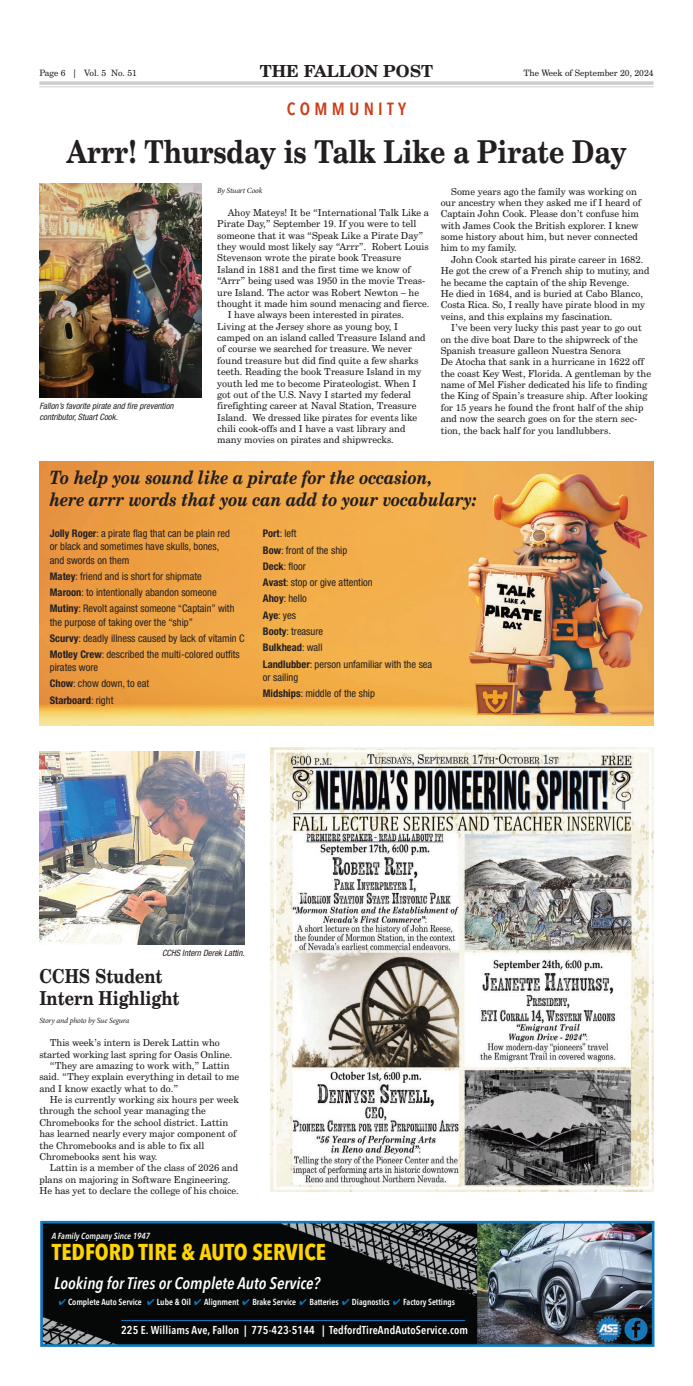
<style>
.page{position:relative;width:693px;height:1386px;background:#fff}
.page>*{position:absolute;margin:0;border:0;box-sizing:border-box;transform-origin:0 0}
.t1{font:700 31.5px "Century Schoolbook BT";color:#231f20;scale:.85 1}
.t2{font:700 22.75px "Avenir Next Condensed";color:#fed304}
.t3{font:700 19.25px/21.9px "Century Schoolbook BT";color:#231f20;scale:.85 1}
.t4{font:italic 700 18.38px/21.9px "Century Schoolbook BT";color:#231f20;scale:.85 1}
.t5{font:600 17.5px "Avenir Next Condensed";letter-spacing:.25em;color:#cc3d1b}
.t6{font:italic 600 16.62px "Avenir Next Condensed";color:#fff}
.t7{font:700 16.62px "Century Schoolbook BT";color:#231f20}
.t8{font:600 11.38px "Avenir Next Condensed";letter-spacing:.01em;color:#fff}
.t9{font:condensed 10.5px/16.3px "Helvetica Neue";color:#231f20}
.t10{font:9.62px/11.4px "Century Schoolbook BT";color:#231f20}
.t11{font:600 8.75px "Avenir Next Condensed";color:#fff}
.t12{font:italic condensed 8.75px/10.5px "Helvetica Neue";color:#231f20}
.t13{font:8.75px "Century Schoolbook BT";color:#231f20}
.t14{font:italic 600 8.75px "Avenir Next Condensed";color:#fff}
.t15{font:italic 7.88px "Minion Pro";letter-spacing:-.025em;color:#231f20}
.s1{font-weight:700}
.s2{color:#107ac0}
</style>
<div class="page">
<hr style="left:39px;top:81px;width:615px;height:4px;background:#d4d5d7">
<hr style="left:39px;top:86px;width:615px;height:1px;background:#cdced0">
<img style="left:44px;top:1225px;width:606px;height:118px">
<div style="left:40px;top:1221px;width:614px;height:126px;border:3px solid #107ac0"></div>
<hr style="left:121px;top:1320px;width:344px;height:1px;background:#107ac0">
<img style="left:270px;top:748px;width:383px;height:443px">
<img style="left:39px;top:751px;width:206px;height:194px">
<img style="left:40px;top:183px;width:161px;height:215px">
<img style="left:39px;top:462px;width:615px;height:263px">
<p class="t13" style="left:39px;top:70px;width:99px">Page 6 | Vol. 5 No. 51</p>
<h3 class="t7" style="left:260px;top:65px;width:175px">THE FALLON POST</h3>
<p class="t13" style="left:523px;top:70px;width:132px">The Week of September 20, 2024</p>
<h3 class="t5" style="left:287px;top:94px;width:121px">COMMUNITY</h3>
<h1 class="t1" style="left:67px;top:140px;width:660px">Arrr! Thursday is Talk Like a Pirate Day</h1>
<p class="t15" style="left:217px;top:188px;width:47px">By Stuart Cook</p>
<p class="t10" style="left:228px;top:208px;width:203px">Ahoy Mateys! It be “International Talk Like a</p>
<p class="t10" style="left:217px;top:219px;width:201px">Pirate Day,” September 19. If you were to tell</p>
<p class="t10" style="left:217px;top:230px;width:207px">someone that it was “Speak Like a Pirate Day”</p>
<p class="t10" style="left:217px;top:242px;width:213px">they would most likely say “Arrr”. Robert Louis</p>
<p class="t10" style="left:217px;top:253px;width:186px">Stevenson wrote the pirate book Treasure</p>
<p class="t10" style="left:217px;top:265px;width:195px">Island in 1881 and the first time we know of</p>
<p class="t10" style="left:217px;top:276px;width:210px">“Arrr” being used was 1950 in the movie Treas-</p>
<p class="t10" style="left:217px;top:287px;width:203px">ure Island. The actor was Robert Newton – he</p>
<p class="t10" style="left:217px;top:299px;width:214px">thought it made him sound menacing and fierce.</p>
<p class="t10" style="left:228px;top:310px;width:178px">I have always been interested in pirates.</p>
<p class="t10" style="left:217px;top:322px;width:182px">Living at the Jersey shore as young boy, I</p>
<p class="t10" style="left:217px;top:333px;width:210px">camped on an island called Treasure Island and</p>
<p class="t10" style="left:217px;top:344px;width:196px">of course we searched for treasure. We never</p>
<p class="t10" style="left:217px;top:356px;width:203px">found treasure but did find quite a few sharks</p>
<p class="t10" style="left:217px;top:367px;width:206px">teeth. Reading the book Treasure Island in my</p>
<p class="t10" style="left:217px;top:378px;width:201px">youth led me to become Pirateologist. When I</p>
<p class="t10" style="left:217px;top:390px;width:195px">got out of the U.S. Navy I started my federal</p>
<p class="t10" style="left:217px;top:401px;width:201px">firefighting career at Naval Station, Treasure</p>
<p class="t10" style="left:217px;top:413px;width:202px">Island. We dressed like pirates for events like</p>
<p class="t10" style="left:217px;top:424px;width:190px">chili cook-offs and I have a vast library and</p>
<p class="t10" style="left:217px;top:435px;width:178px">many movies on pirates and shipwrecks.</p>
<p class="t10" style="left:441px;top:186px;width:202px;text-indent:11px">Some years ago the family was working on our ancestry when they asked me if I heard of Captain John Cook. Please don’t confuse him with James Cook the British explorer. I knew some history about him, but never connected him to my family.</p>
<p class="t10" style="left:441px;top:255px;width:210px;text-indent:11px">John Cook started his pirate career in 1682.<br>He got the crew of a French ship to mutiny, and he became the captain of the ship Revenge.<br>He died in 1684, and is buried at Cabo Blanco, Costa Rica. So, I really have pirate blood in my veins, and this explains my fascination.</p>
<p class="t10" style="left:441px;top:323px;width:212px;text-indent:11px">I’ve been very lucky this past year to go out on the dive boat Dare to the shipwreck of the Spanish treasure galleon Nuestra Senora<br>De Atocha that sank in a hurricane in 1622 off the coast Key West, Florida. A gentleman by the name of Mel Fisher dedicated his life to finding the King of Spain’s treasure ship. After looking for 15 years he found the front half of the ship and now the search goes on for the stern sec&shy;tion, the back half for you landlubbers.</p>
<p class="t12" style="left:40px;top:402px;width:136px">Fallon’s favorite pirate and fire prevention contributor, Stuart Cook.</p>
<h3 class="t4" style="left:50px;top:469px;width:504px">To help you sound like a pirate for the occasion,<br>here arrr words that you can add to your vocabulary:</h3>
<p class="t9" style="left:50px;top:528px;width:182px;line-height:13.1px"><span class="s1">Jolly Roger</span>: a pirate flag that can be plain red or black and sometimes have skulls, bones, and swords on them</p>
<p class="t9" style="left:50px;top:569px;width:186px"><span class="s1">Matey</span>: friend and is short for shipmate<br><span class="s1">Maroon</span>: to intentionally abandon someone<br><span class="s1">Mutiny</span>: Revolt against someone “Captain” with</p>
<p class="t9" style="left:50px;top:615px;width:196px">the purpose of taking over the “ship”<br><span class="s1">Scurvy</span>: deadly illness caused by lack of vitamin C<br><span class="s1">Motley Crew</span>: described the multi-colored outfits</p>
<p class="t9" style="left:50px;top:660px;width:101px">pirates wore<br><span class="s1">Chow</span>: chow down, to eat<br><span class="s1">Starboard</span>: right</p>
<p class="t9" style="left:263px;top:526px;width:171px"><span class="s1">Port</span>: left<br><span class="s1">Bow</span>: front of the ship<br><span class="s1">Deck</span>: floor<br><span class="s1">Avast</span>: stop or give attention<br><span class="s1">Ahoy</span>: hello<br><span class="s1">Aye</span>: yes<br><span class="s1">Booty</span>: treasure<br><span class="s1">Bulkhead</span>: wall<br><span class="s1">Landlubber</span>: person unfamiliar with the sea</p>
<p class="t9" style="left:263px;top:670px;width:114px">or sailing<br><span class="s1">Midships</span>: middle of the ship</p>
<p class="t12" style="left:162px;top:948px;width:84px">CCHS Intern Derek Lattin.</p>
<h3 class="t3" style="left:39px;top:967px;width:167px">CCHS Student<br>Intern Highlight</h3>
<p class="t15" style="left:39px;top:1018px;width:91px">Story and photo by Sue Segura</p>
<p class="t10" style="left:50px;top:1038px;width:171px">This week’s intern is Derek Lattin who</p>
<p class="t10" style="left:39px;top:1049px;width:195px">started working last spring for Oasis Online.</p>
<p class="t10" style="left:50px;top:1061px;width:181px">“They are amazing to work with,” Lattin</p>
<p class="t10" style="left:39px;top:1072px;width:201px">said. “They explain everything in detail to me</p>
<p class="t10" style="left:39px;top:1083px;width:140px">and I know exactly what to do.”</p>
<p class="t10" style="left:50px;top:1095px;width:191px">He is currently working six hours per week</p>
<p class="t10" style="left:39px;top:1106px;width:168px">through the school year managing the</p>
<p class="t10" style="left:39px;top:1118px;width:190px">Chromebooks for the school district. Lattin</p>
<p class="t10" style="left:39px;top:1129px;width:199px">has learned nearly every major component of</p>
<p class="t10" style="left:39px;top:1140px;width:166px">the Chromebooks and is able to fix all</p>
<p class="t10" style="left:39px;top:1152px;width:120px">Chromebooks sent his way.</p>
<p class="t10" style="left:50px;top:1163px;width:190px">Lattin is a member of the class of 2026 and</p>
<p class="t10" style="left:39px;top:1175px;width:193px">plans on majoring in Software Engineering.</p>
<p class="t10" style="left:39px;top:1186px;width:201px">He has yet to declare the college of his choice.</p>
<p class="t14" style="left:52px;top:1231px;width:100px">A Family Company Since 1947</p>
<h2 class="t2" style="left:52px;top:1238px;width:276px">TEDFORD TIRE &amp; AUTO SERVICE</h2>
<h3 class="t6" style="left:54px;top:1273px;width:267px">Looking for Tires or Complete Auto Service?</h3>
<p class="t11" style="left:59px;top:1295px;width:398px"><span class="s2">✔</span> Complete Auto Service <span class="s2">✔</span> Lube &amp; Oil <span class="s2">✔</span> Alignment <span class="s2">✔</span> Brake Service <span class="s2">✔</span> Batteries <span class="s2">✔</span> Diagnostics <span class="s2">✔</span> Factory Settings</p>
<p class="t8" style="left:121px;top:1320px;width:349px">225 E. Williams Ave, Fallon | 775-423-5144 | TedfordTireAndAutoService.com</p>
</div>
